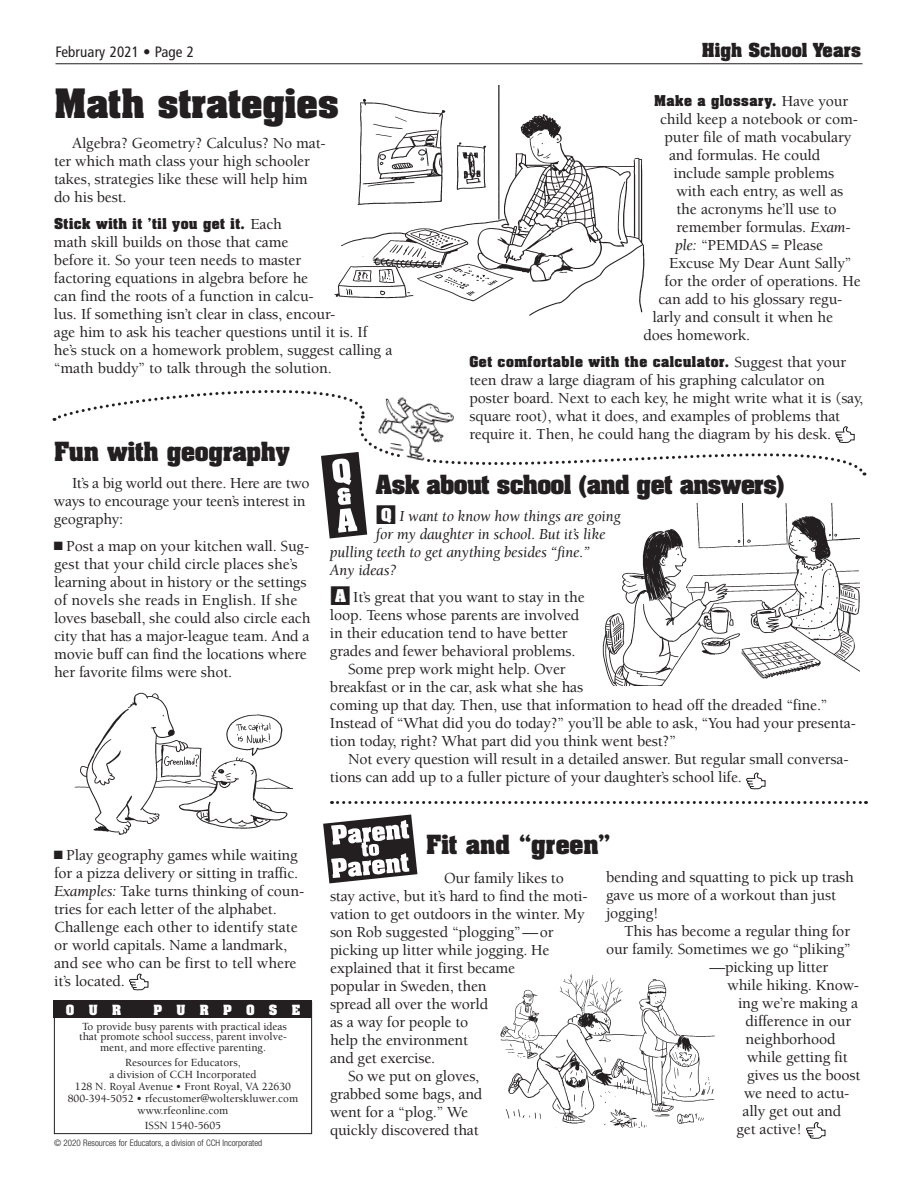
<style>
.page{position:relative;width:918px;height:1188px;background:#fff}
.page>*{position:absolute;margin:0;border:0;box-sizing:border-box;transform-origin:0 0}
.t1{font:700 34.5px "Aachen";color:#231f20}
.t2{font:700 22.5px "Aachen";letter-spacing:-.02em;color:#231f20}
.t3{font:700 22.5px "Aachen";color:#231f20}
.t4{font:700 16.5px "Aachen";color:#231f20}
.t5{font:500 15.75px/18px "Berkeley Std";letter-spacing:-.01em;color:#231f20}
.t6{font:italic 15.75px "Berkeley Std";letter-spacing:-.01em;color:#231f20}
.t7{font:condensed 15px "Frutiger LT Pro";letter-spacing:.01em;color:#231f20}
.t8{font:700 12.75px "Aachen";letter-spacing:.04em;color:#231f20}
.t9{font:700 12px "Aachen";letter-spacing:1.195em;color:#fff}
.t10{font:500 11.25px/12px "Berkeley Std";color:#231f20;text-align:center}
.t11{font:300 condensed 9px "Helvetica Neue";color:#231f20}
.s1{font-family:"Berkeley Std";font-weight:500;font-size:15.75px}
.s2{font-weight:400;font-style:italic}
.s3{font-family:"Aachen";font-weight:700;font-style:normal;font-size:15px;color:#fff}
.s4{font-family:"Aachen";font-weight:700;font-size:15px;color:#fff}
</style>
<div class="page">
<div style="left:54px;top:1002px;width:258px;height:132px;border:1px solid #231f20"></div>
<div style="left:54px;top:1000px;width:258px;height:18px;background:#231f20"></div>
<hr style="left:56px;top:63px;width:806px;height:1px;background:#231f20">
<svg style="left:332px;top:801px;width:535px;height:3px"></svg>
<svg style="left:359px;top:421px;width:508px;height:83px"></svg>
<svg style="left:54px;top:390px;width:311px;height:31px"></svg>
<svg style="left:806px;top:1122px;width:20px;height:17px"></svg>
<svg style="left:835px;top:426px;width:20px;height:18px"></svg>
<svg style="left:746px;top:772px;width:20px;height:18px"></svg>
<svg style="left:129px;top:973px;width:20px;height:18px"></svg>
<svg style="left:321px;top:452px;width:46px;height:86px"></svg>
<svg style="left:323px;top:815px;width:94px;height:68px"></svg>
<img style="left:334px;top:86px;width:311px;height:230px">
<img style="left:500px;top:974px;width:215px;height:154px">
<img style="left:602px;top:504px;width:258px;height:181px">
<img style="left:74px;top:692px;width:218px;height:143px">
<img style="left:365px;top:396px;width:96px;height:72px">
<h1 class="t7" style="left:56px;top:43px;width:140px">February 2021 • Page 2</h1>
<h1 class="t4" style="left:702px;top:39px;width:161px">High School Years</h1>
<p class="t1" style="left:54px;top:79px;width:286px">Math strategies</p>
<p class="t5" style="left:54px;top:134px;width:273px;text-indent:18px">Algebra? Geometry? Calculus? No mat&shy;ter which math class your high schooler takes, strategies like these will help him do his best.</p>
<p class="t8" style="left:54px;top:214px;width:229px">Stick with it ’til you get it. <span class="s1">Each</span></p>
<p class="t5" style="left:54px;top:233px;width:340px">math skill builds on those that came<br>before it. So your teen needs to master<br>factoring equations in algebra before he<br>can find the roots of a function in calcu-<br>lus. If something isn’t clear in class, encour-<br>age him to ask his teacher questions until it is. If he’s stuck on a homework problem, suggest calling a “math buddy” to talk through the solution.</p>
<p class="t8" style="left:654px;top:91px;width:196px">Make a glossary. <span class="s1">Have your</span></p>
<p class="t5" style="left:660px;top:110px;width:199px">child keep a notebook or com-</p>
<p class="t5" style="left:664px;top:128px;width:188px">puter file of math vocabulary</p>
<p class="t5" style="left:669px;top:146px;width:153px">and formulas. He could</p>
<p class="t5" style="left:674px;top:164px;width:162px">include sample problems</p>
<p class="t5" style="left:676px;top:182px;width:168px">with each entry, as well as</p>
<p class="t5" style="left:676px;top:200px;width:162px">the acronyms he’ll use to</p>
<p class="t5" style="left:676px;top:218px;width:176px">remember formulas. <span class="s2">Exam-</span></p>
<p class="t5" style="left:675px;top:236px;width:150px"><span class="s2">ple:</span> “PEMDAS = Please</p>
<p class="t5" style="left:669px;top:254px;width:184px">Excuse My Dear Aunt Sally”</p>
<p class="t5" style="left:664px;top:272px;width:198px">for the order of operations. He</p>
<p class="t5" style="left:658px;top:290px;width:186px">can add to his glossary regu-</p>
<p class="t5" style="left:652px;top:308px;width:182px">larly and consult it when he</p>
<p class="t5" style="left:644px;top:326px;width:108px">does homework.</p>
<p class="t8" style="left:470px;top:352px;width:378px">Get comfortable with the calculator. <span class="s1">Suggest that your</span></p>
<p class="t5" style="left:469px;top:371px;width:395px">teen draw a large diagram of his graphing calculator on poster board. Next to each key, he might write what it is (say, square root), what it does, and examples of problems that require it. Then, he could hang the diagram by his desk.</p>
<h2 class="t2" style="left:376px;top:468px;width:411px">Ask about school (and get answers)</h2>
<p class="t6" style="left:376px;top:508px;width:246px">■<span class="s3">Q</span> I want to know how things are going</p>
<p class="t6" style="left:376px;top:526px;width:231px">for my daughter in school. But it’s like</p>
<p class="t6" style="left:330px;top:544px;width:262px">pulling teeth to get anything besides “fine.”</p>
<p class="t6" style="left:330px;top:562px;width:68px">Any ideas?</p>
<p class="t5" style="left:330px;top:588px;width:256px">■<span class="s4">A</span> It’s great that you want to stay in the</p>
<p class="t5" style="left:330px;top:606px;width:251px">loop. Teens whose parents are involved</p>
<p class="t5" style="left:330px;top:624px;width:239px">in their education tend to have better</p>
<p class="t5" style="left:330px;top:642px;width:247px">grades and fewer behavioral problems.</p>
<p class="t5" style="left:348px;top:660px;width:219px">Some prep work might help. Over</p>
<p class="t5" style="left:330px;top:678px;width:255px">breakfast or in the car, ask what she has</p>
<p class="t5" style="left:330px;top:696px;width:499px">coming up that day. Then, use that information to head off the dreaded “fine.”</p>
<p class="t5" style="left:330px;top:714px;width:528px">Instead of “What did you do today?” you’ll be able to ask, “You had your presenta-</p>
<p class="t5" style="left:330px;top:732px;width:348px">tion today, right? What part did you think went best?”</p>
<p class="t5" style="left:348px;top:750px;width:502px">Not every question will result in a detailed answer. But regular small conversa-</p>
<p class="t5" style="left:330px;top:768px;width:414px">tions can add up to a fuller picture of your daughter’s school life.</p>
<h2 class="t2" style="left:54px;top:435px;width:237px">Fun with geography</h2>
<p class="t5" style="left:54px;top:474px;width:257px;text-indent:18px">It’s a big world out there. Here are two ways to encourage your teen’s interest in geography:</p>
<p class="t5" style="left:54px;top:537px;width:258px">■ Post a map on your kitchen wall. Sug&shy;gest that your child circle places she’s learning about in history or the settings of novels she reads in English. If she loves baseball, she could also circle each city that has a major-league team. And a movie buff can find the locations where her favorite films were shot.</p>
<p class="t5" style="left:54px;top:846px;width:252px">■ Play geography games while waiting for a pizza delivery or sitting in traffic.<br><span class="s2">Examples:</span> Take turns thinking of coun&shy;tries for each letter of the alphabet.<br>Challenge each other to identify state or world capitals. Name a landmark, and see who can be first to tell where it’s located.</p>
<p class="t9" style="left:66px;top:1001px;width:57px">OUR</p>
<p class="t9" style="left:153px;top:1001px;width:148px">PURPOSE</p>
<p class="t10" style="left:79px;top:1021px;width:209px;line-height:10.5px">To provide busy parents with practical ideas that promote school success, parent involve&shy;ment, and more effective parenting.</p>
<p class="t10" style="left:68px;top:1057px;width:232px">Resources for Educators,<br>a division of CCH Incorporated<br>128 N. Royal Avenue • Front Royal, VA 22630<br>800-394-5052 • rfecustomer@wolterskluwer.com www.rfeonline.com</p>
<p class="t10" style="left:145px;top:1120px;width:78px">ISSN 1540-5605</p>
<p class="t11" style="left:54px;top:1137px;width:210px">© 2020 Resources for Educators, a division of CCH Incorporated</p>
<h2 class="t3" style="left:426px;top:828px;width:187px">Fit and “green”</h2>
<p class="t5" style="left:444px;top:869px;width:121px">Our family likes to</p>
<p class="t5" style="left:330px;top:887px;width:259px">stay active, but it’s hard to find the moti-</p>
<p class="t5" style="left:330px;top:905px;width:256px">vation to get outdoors in the winter. My</p>
<p class="t5" style="left:330px;top:923px;width:225px">son Rob suggested “plogging”—or</p>
<p class="t5" style="left:330px;top:941px;width:221px">picking up litter while jogging. He</p>
<p class="t5" style="left:330px;top:959px;width:187px">explained that it first became</p>
<p class="t5" style="left:330px;top:977px;width:158px">popular in Sweden, then</p>
<p class="t5" style="left:330px;top:995px;width:160px">spread all over the world</p>
<p class="t5" style="left:330px;top:1013px;width:140px">as a way for people to</p>
<p class="t5" style="left:330px;top:1031px;width:140px">help the environment</p>
<p class="t5" style="left:330px;top:1049px;width:107px">and get exercise.</p>
<p class="t5" style="left:348px;top:1067px;width:133px">So we put on gloves,</p>
<p class="t5" style="left:330px;top:1085px;width:154px">grabbed some bags, and</p>
<p class="t5" style="left:330px;top:1103px;width:140px">went for a “plog.” We</p>
<p class="t5" style="left:330px;top:1121px;width:150px">quickly discovered that</p>
<p class="t5" style="left:606px;top:869px;width:249px">bending and squatting to pick up trash</p>
<p class="t5" style="left:606px;top:887px;width:231px">gave us more of a workout than just</p>
<p class="t5" style="left:606px;top:905px;width:54px">jogging!</p>
<p class="t5" style="left:624px;top:923px;width:228px">This has become a regular thing for</p>
<p class="t5" style="left:606px;top:941px;width:247px">our family. Sometimes we go “pliking”</p>
<p class="t5" style="left:710px;top:959px;width:120px">—picking up litter</p>
<p class="t5" style="left:728px;top:977px;width:133px">while hiking. Know-</p>
<p class="t5" style="left:738px;top:995px;width:122px">ing we’re making a</p>
<p class="t5" style="left:746px;top:1013px;width:107px">difference in our</p>
<p class="t5" style="left:746px;top:1031px;width:91px">neighborhood</p>
<p class="t5" style="left:747px;top:1049px;width:102px">while getting fit</p>
<p class="t5" style="left:747px;top:1067px;width:115px">gives us the boost</p>
<p class="t5" style="left:744px;top:1085px;width:107px">we need to actu-</p>
<p class="t5" style="left:743px;top:1103px;width:100px">ally get out and</p>
<p class="t5" style="left:737px;top:1121px;width:67px">get active!</p>
</div>
